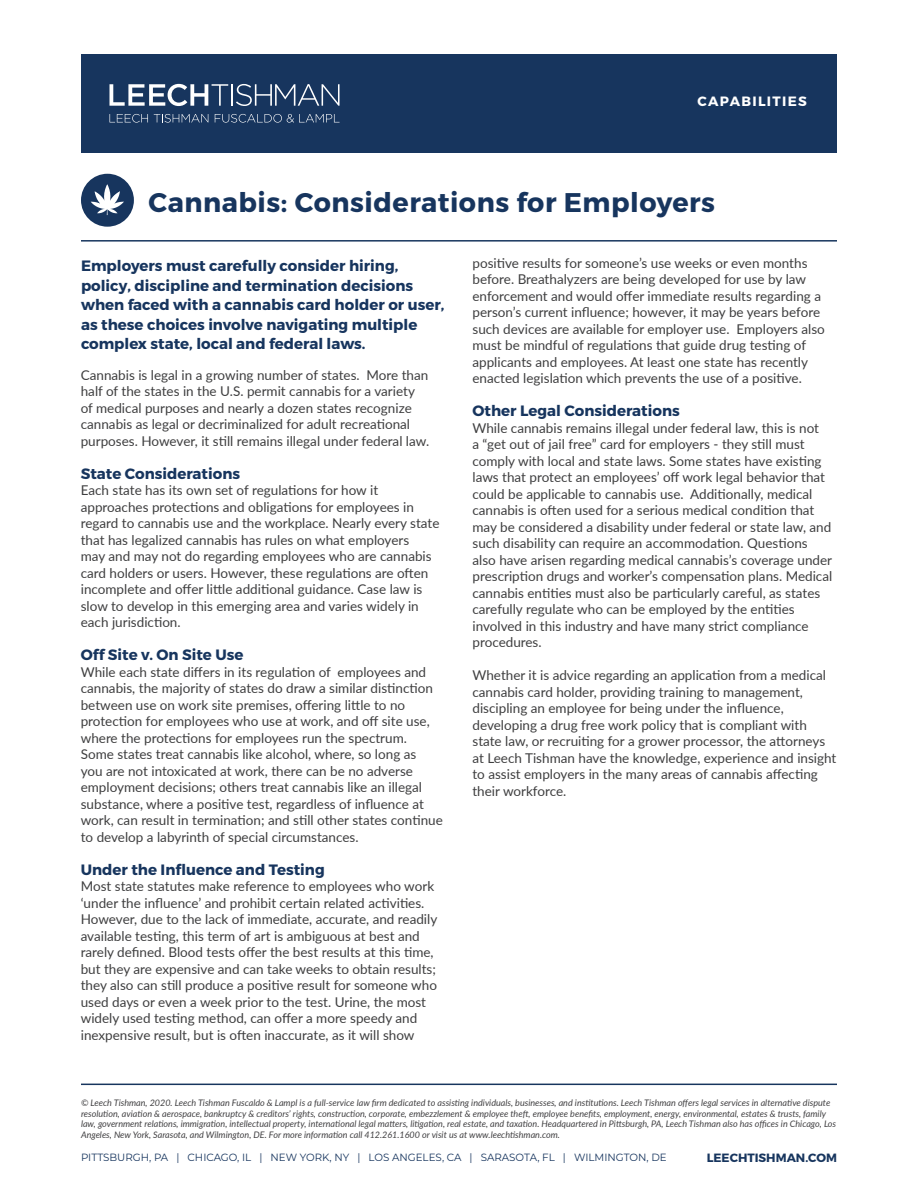
<style>
.page{position:relative;width:918px;height:1188px;background:#fff}
.page>*{position:absolute;margin:0;border:0;box-sizing:border-box;transform-origin:0 0}
.t1{font:700 27px "Montserrat";letter-spacing:.02em;color:#17355e}
.Lead_Paragraph{font:700 15px/19.5px "Montserrat";color:#17355e}
.Subheads{font:700 15px "Montserrat";color:#17355e}
.t2{font:13.5px/16.5px "Lato";color:#3e3e3f}
.t3{font:700 13.5px "Montserrat";letter-spacing:.1em;color:#fff}
.t4{font:700 12px "Montserrat";color:#17355e}
.t5{font:10.5px "Montserrat";color:#17355e}
.t6{font:italic 9px/10.5px "Lato";color:#414042}
</style>
<div class="page">
<hr style="left:81px;top:1084px;width:756px;height:1px;background:#17355e">
<div style="left:81px;top:54px;width:756px;height:99px;background:#17355e"></div>
<svg style="left:110px;top:84px;width:118px;height:22px"></svg>
<hr style="left:231px;top:84px;width:2px;height:22px;background:#fff">
<svg style="left:236px;top:84px;width:104px;height:22px"></svg>
<svg style="left:110px;top:114px;width:38px;height:9px"></svg>
<svg style="left:154px;top:114px;width:54px;height:9px"></svg>
<svg style="left:215px;top:114px;width:125px;height:9px"></svg>
<div style="left:81px;top:174px;width:53px;height:53px;background:#17355e;border-radius:50%"></div>
<hr style="left:81px;top:240px;width:756px;height:2px;background:#17355e">
<svg style="left:91px;top:184px;width:33px;height:31px"></svg>
<p class="t3" style="left:698px;top:93px;width:111px">CAPABILITIES</p>
<p class="t1" style="left:148px;top:186px;width:568px">Cannabis: Considerations for Employers</p>
<p class="t2" style="left:472px;top:254px;width:354px">positive results for someone’s use weeks or even months before. Breathalyzers are being developed for use by law enforcement and would offer immediate results regarding a person’s current influence; however, it may be years before such devices are available for employer use. Employers also must be mindful of regulations that guide drug testing of applicants and employees. At least one state has recently enacted legislation which prevents the use of a positive.</p>
<p class="Subheads" style="left:472px;top:401px;width:209px">Other Legal Considerations</p>
<p class="t2" style="left:472px;top:419px;width:361px">While cannabis remains illegal under federal law, this is not<br>a “get out of jail free” card for employers - they still must comply with local and state laws. Some states have existing laws that protect an employees’ off work legal behavior that could be applicable to cannabis use. Additionally, medical cannabis is often used for a serious medical condition that may be considered a disability under federal or state law, and such disability can require an accommodation. Questions also have arisen regarding medical cannabis’s coverage under prescription drugs and worker’s compensation plans. Medical cannabis entities must also be particularly careful, as states carefully regulate who can be employed by the entities involved in this industry and have many strict compliance procedures.</p>
<p class="t2" style="left:472px;top:666px;width:365px">Whether it is advice regarding an application from a medical cannabis card holder, providing training to management, discipling an employee for being under the influence, developing a drug free work policy that is compliant with state law, or recruiting for a grower processor, the attorneys at Leech Tishman have the knowledge, experience and insight to assist employers in the many areas of cannabis affecting their workforce.</p>
<p class="Lead_Paragraph" style="left:81px;top:256px;width:365px">Employers must carefully consider hiring, policy, discipline and termination decisions when faced with a cannabis card holder or user, as these choices involve navigating multiple complex state, local and federal laws.</p>
<p class="t2" style="left:81px;top:366px;width:350px">Cannabis is legal in a growing number of states. More than half of the states in the U.S. permit cannabis for a variety of medical purposes and nearly a dozen states recognize cannabis as legal or decriminalized for adult recreational purposes. However, it still remains illegal under federal law.</p>
<p class="Subheads" style="left:81px;top:464px;width:161px">State Considerations</p>
<p class="t2" style="left:81px;top:481px;width:360px">Each state has its own set of regulations for how it approaches protections and obligations for employees in regard to cannabis use and the workplace. Nearly every state that has legalized cannabis has rules on what employers<br>may and may not do regarding employees who are cannabis card holders or users. However, these regulations are often incomplete and offer little additional guidance. Case law is slow to develop in this emerging area and varies widely in each jurisdiction.</p>
<p class="Subheads" style="left:81px;top:645px;width:164px">Off Site v. On Site Use</p>
<p class="t2" style="left:81px;top:663px;width:364px">While each state differs in its regulation of employees and cannabis, the majority of states do draw a similar distinction between use on work site premises, offering little to no protection for employees who use at work, and off site use, where the protections for employees run the spectrum.<br>Some states treat cannabis like alcohol, where, so long as<br>you are not intoxicated at work, there can be no adverse employment decisions; others treat cannabis like an illegal substance, where a positive test, regardless of influence at work, can result in termination; and still other states continue to develop a labyrinth of special circumstances.</p>
<p class="Subheads" style="left:81px;top:860px;width:246px">Under the Influence and Testing</p>
<p class="t2" style="left:81px;top:877px;width:358px">Most state statutes make reference to employees who work ‘under the influence’ and prohibit certain related activities.<br>However, due to the lack of immediate, accurate, and readily available testing, this term of art is ambiguous at best and rarely defined. Blood tests offer the best results at this time, but they are expensive and can take weeks to obtain results; they also can still produce a positive result for someone who used days or even a week prior to the test. Urine, the most widely used testing method, can offer a more speedy and inexpensive result, but is often inaccurate, as it will show</p>
<p class="t6" style="left:81px;top:1097px;width:757px">© Leech Tishman, 2020. Leech Tishman Fuscaldo &amp; Lampl is a full-service law firm dedicated to assisting individuals, businesses, and institutions. Leech Tishman offers legal services in alternative dispute resolution, aviation &amp; aerospace, bankruptcy &amp; creditors’ rights, construction, corporate, embezzlement &amp; employee theft, employee benefits, employment, energy, environmental, estates &amp; trusts, family law, government relations, immigration, intellectual property, international legal matters, litigation, real estate, and taxation. Headquartered in Pittsburgh, PA, Leech Tishman also has offices in Chicago, Los Angeles, New York, Sarasota, and Wilmington, DE. For more information call 412.261.1600 or visit us at www.leechtishman.com.</p>
<p class="t5" style="left:81px;top:1150px;width:587px">PITTSBURGH, PA | CHICAGO, IL | NEW YORK, NY | LOS ANGELES, CA | SARASOTA, FL | WILMINGTON, DE</p>
<p class="t4" style="left:707px;top:1151px;width:132px">LEECHTISHMAN.COM</p>
</div>
